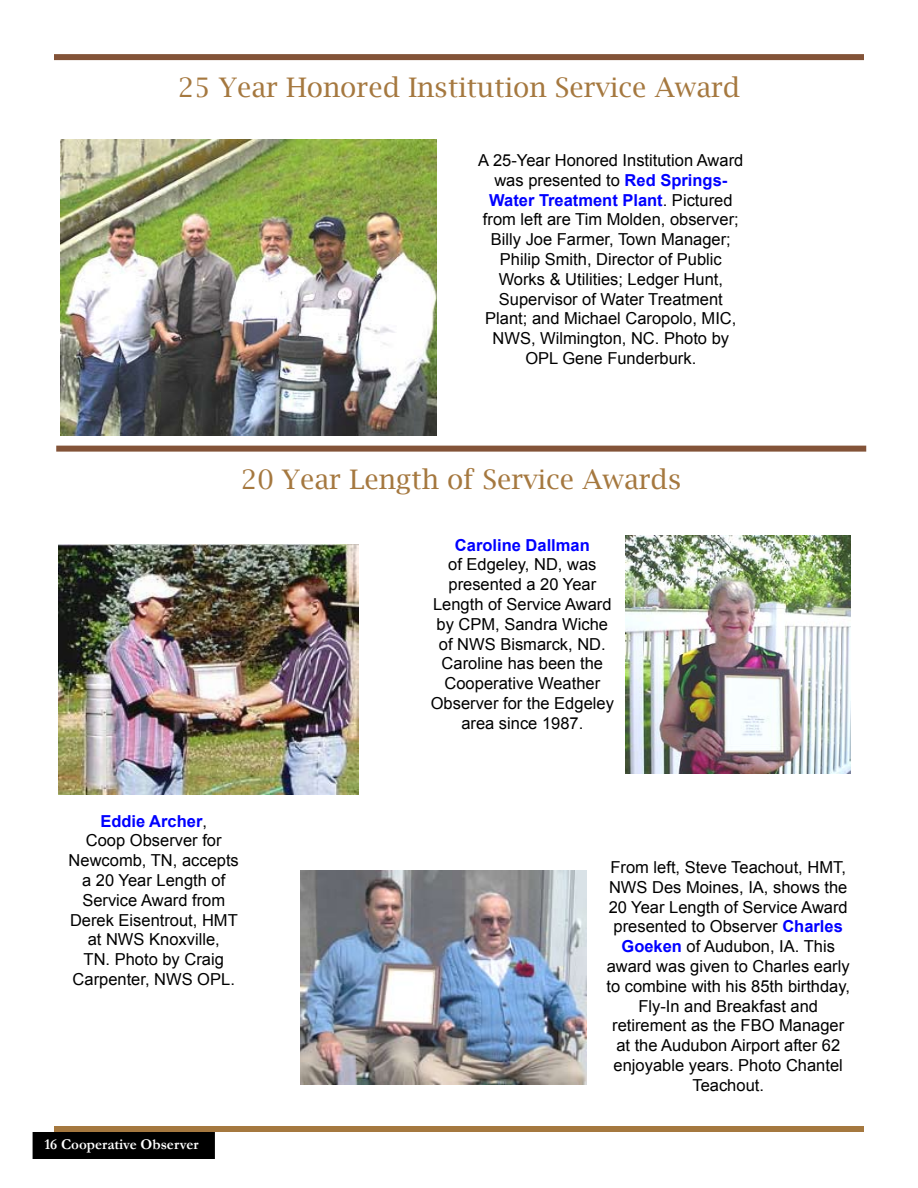
<style>
.page{position:relative;width:918px;height:1188px;background:#fff}
.page>*{position:absolute;margin:0;border:0;box-sizing:border-box;transform-origin:0 0}
.t1{font:27px "Lucida Bright";color:#a5783f}
.t2{font:16.5px/19.8px "Arial";color:#000;text-align:center}
.t3{font:700 16.5px "Arial";color:#00f}
.t4{font:700 15px "Garamond";color:#fff}
.s1{font-weight:700;color:#00f}
</style>
<div class="page">
<div style="left:33px;top:1133px;width:181px;height:25px;background:#000"></div>
<div style="left:33px;top:1132px;width:182px;height:27px;border:2px solid #000"></div>
<div style="left:54px;top:1126px;width:810px;height:6px;background:#a5783f"></div>
<img style="left:61px;top:140px;width:375px;height:296px">
<div style="left:54px;top:54px;width:810px;height:6px;background:#835338"></div>
<div style="left:56px;top:446px;width:810px;height:6px;background:#835338"></div>
<img style="left:626px;top:536px;width:224px;height:238px">
<img style="left:58px;top:544px;width:300px;height:250px">
<img style="left:300px;top:870px;width:286px;height:215px">
<h1 class="t1" style="left:178px;top:72px;width:564px">25 Year Honored Institution Service Award</h1>
<p class="t2" style="left:478px;top:150px;width:267px">A 25-Year Honored Institution Award was presented to <span class="s1">Red Springs-<br>Water Treatment Plant</span>. Pictured from left are Tim Molden, observer;<br>Billy Joe Farmer, Town Manager;<br>Philip Smith, Director of Public<br>Works &amp; Utilities; Ledger Hunt,<br>Supervisor of Water Treatment<br>Plant; and Michael Caropolo, MIC,<br>NWS, Wilmington, NC. Photo by<br>OPL Gene Funderburk.</p>
<h1 class="t1" style="left:241px;top:464px;width:442px">20 Year Length of Service Awards</h1>
<p class="t2" style="left:69px;top:811px;width:172px"><span class="s1">Eddie Archer</span>,<br>Coop Observer for<br>Newcomb, TN, accepts a 20 Year Length of<br>Service Award from<br>Derek Eisentrout, HMT at NWS Knoxville,<br>TN. Photo by Craig<br>Carpenter, NWS OPL.</p>
<p class="t4" style="left:44px;top:1134px;width:156px">16 Cooperative Observer</p>
<p class="t3" style="left:455px;top:534px;width:136px">Caroline Dallman</p>
<p class="t2" style="left:431px;top:555px;width:185px">of Edgeley, ND, was presented a 20 Year<br>Length of Service Award by CPM, Sandra Wiche of NWS Bismarck, ND.<br>Caroline has been the<br>Cooperative Weather<br>Observer for the Edgeley area since 1987.</p>
<p class="t2" style="left:606px;top:857px;width:245px">From left, Steve Teachout, HMT,<br>NWS Des Moines, IA, shows the<br>20 Year Length of Service Award presented to Observer <span class="s1">Charles<br>Goeken</span> of Audubon, IA. This award was given to Charles early to combine with his 85th birthday,<br>Fly-In and Breakfast and retirement as the FBO Manager at the Audubon Airport after 62 enjoyable years. Photo Chantel<br>Teachout.</p>
</div>
